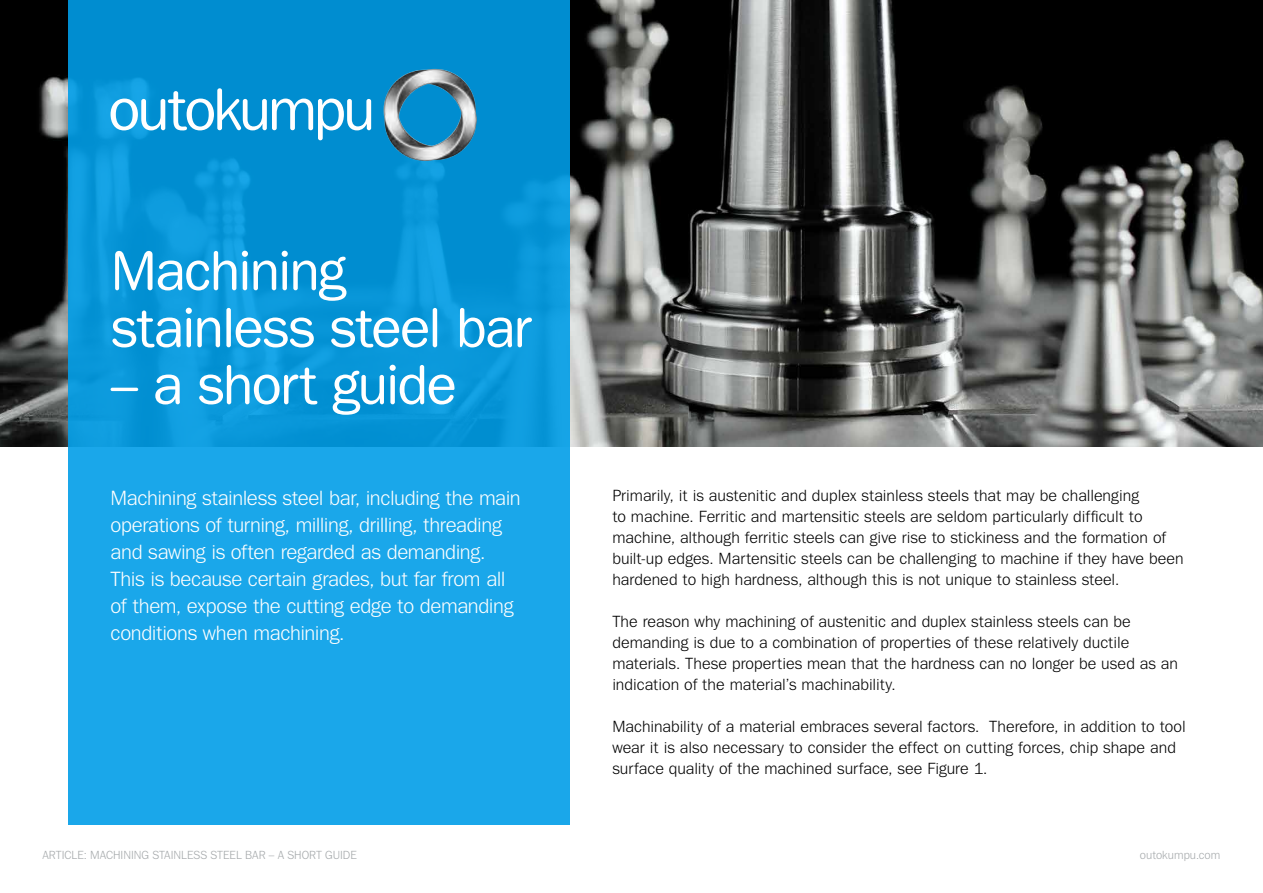
<style>
.page{position:relative;width:1263px;height:893px;background:#fff}
.page>*{position:absolute;margin:0;border:0;box-sizing:border-box;transform-origin:0 0}
.t1{font:57px/57px "Tee Franklin Forever Rounded";letter-spacing:-.035em;color:#fff}
.t2{font:300 21px/27px "Tee Franklin Forever";letter-spacing:-.015em;color:#fff}
.t3{font:300 16.5px/21px "Tee Franklin Forever";color:#000}
.t4{font:300 12px "Tee Franklin Forever";color:#a5a9ab}
</style>
<div class="page">
<img style="left:0;top:0;width:1263px;height:446px">
<div style="left:68px;top:0;width:502px;height:825px;background:linear-gradient(to bottom,#008bce,#20adf0)"></div>
<img style="left:384px;top:68px;width:92px;height:92px">
<svg style="left:111px;top:88px;width:260px;height:52px"></svg>
<h1 class="t1" style="left:111px;top:243px;width:423px">Machining stainless steel bar</h1>
<h1 class="t1" style="left:111px;top:357px;width:348px">– a short guide</h1>
<p class="t2" style="left:111px;top:484px;width:412px">Machining stainless steel bar, including the main operations of turning, milling, drilling, threading and sawing is often regarded as demanding.<br>This is because certain grades, but far from all of them, expose the cutting edge to demanding conditions when machining.</p>
<p class="t3" style="left:612px;top:485px;width:573px">Primarily, it is austenitic and duplex stainless steels that may be challenging<br>to machine. Ferritic and martensitic steels are seldom particularly difficult to machine, although ferritic steels can give rise to stickiness and the formation of built-up edges. Martensitic steels can be challenging to machine if they have been hardened to high hardness, although this is not unique to stainless steel.</p>
<p class="t3" style="left:612px;top:611px;width:567px">The reason why machining of austenitic and duplex stainless steels can be demanding is due to a combination of properties of these relatively ductile materials. These properties mean that the hardness can no longer be used as an indication of the material’s machinability.</p>
<p class="t3" style="left:612px;top:716px;width:575px">Machinability of a material embraces several factors. Therefore, in addition to tool wear it is also necessary to consider the effect on cutting forces, chip shape and surface quality of the machined surface, see Figure 1.</p>
<p class="t4" style="left:43px;top:848px;width:316px">ARTICLE: MACHINING STAINLESS STEEL BAR – A SHORT GUIDE</p>
<p class="t4" style="left:1140px;top:848px;width:82px">outokumpu.com</p>
</div>
